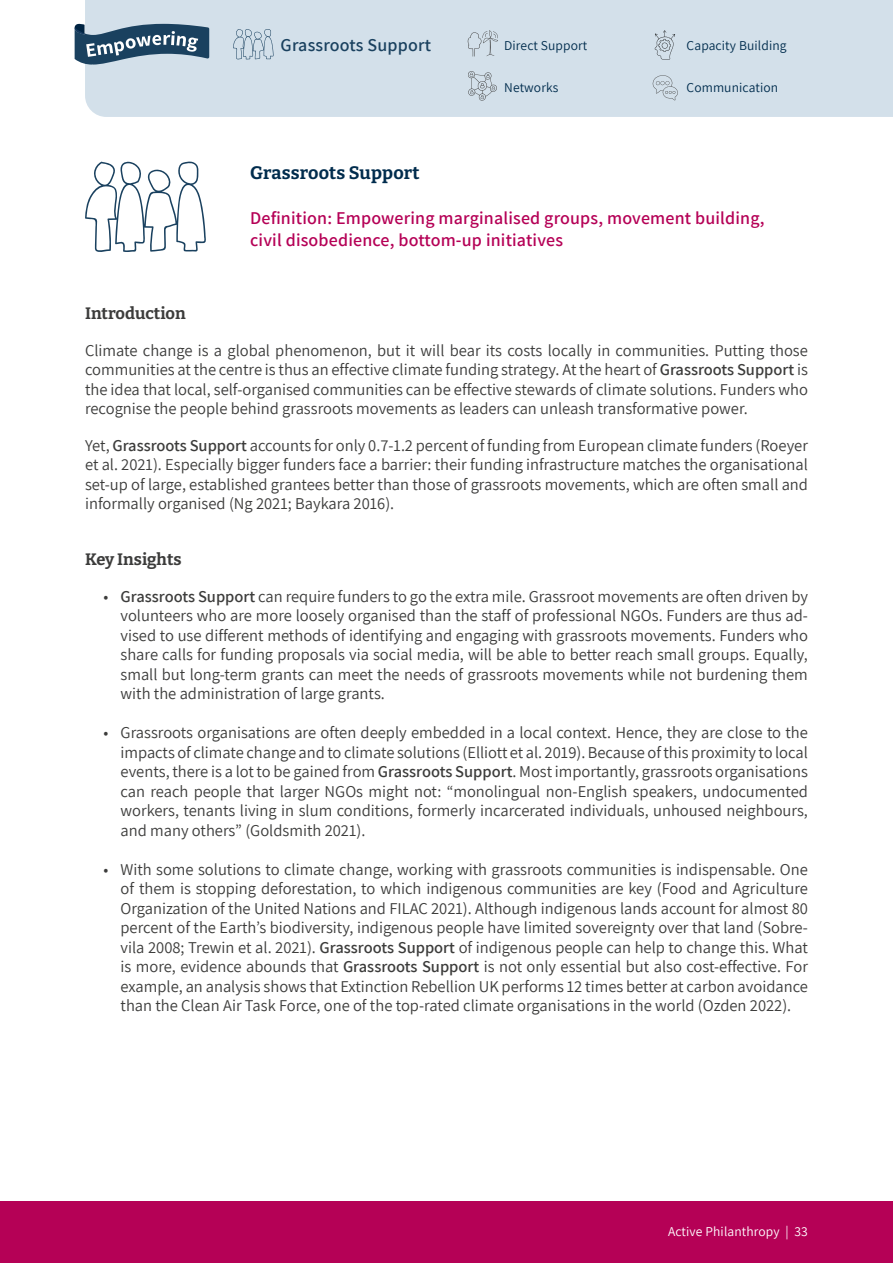
<style>
.page{position:relative;width:893px;height:1263px;background:#fff}
.page>*{position:absolute;margin:0;border:0;box-sizing:border-box;transform-origin:0 0}
.Title_2{font:600 18px/22.5px "Assistant";letter-spacing:.01em;color:#b50156}
.t1{font:600 18px "Assistant";letter-spacing:.01em;color:#1a415f}
.Title_2-2{font:100 18px "Bitter";letter-spacing:.01em;color:#002c4d}
.Body_Copy{font:16.5px/19.5px "Assistant";color:#3c3c3b;text-align:justify}
.Body_Head{font:100 16.5px "Bitter";color:#3c3c3b}
.t2{font:13.5px "Assistant";letter-spacing:.01em;color:#002c4d}
.t3{font:13.5px "Assistant";letter-spacing:.01em;color:#fff}
.s1{font-weight:600}
</style>
<div class="page">
<div style="left:0;top:1202px;width:893px;height:61px;background:#b50156"></div>
<div style="left:85px;top:0;width:808px;height:117px;background:#d3e0ea"></div>
<svg style="left:74px;top:22px;width:135px;height:43px;background:#688398"></svg>
<svg style="left:233px;top:29px;width:41px;height:31px"></svg>
<svg style="left:468px;top:71px;width:29px;height:30px"></svg>
<svg style="left:652px;top:74px;width:26px;height:27px"></svg>
<svg style="left:468px;top:30px;width:30px;height:27px"></svg>
<svg style="left:655px;top:30px;width:20px;height:30px"></svg>
<svg style="left:85px;top:161px;width:121px;height:91px"></svg>
<p class="t1" style="left:281px;top:33px;width:152px">Grassroots Support</p>
<p class="t2" style="left:504px;top:37px;width:85px">Direct Support</p>
<p class="t2" style="left:504px;top:78px;width:56px">Networks</p>
<p class="t2" style="left:687px;top:36px;width:102px">Capacity Building</p>
<p class="t2" style="left:686px;top:78px;width:93px">Communication</p>
<p class="Title_2-2" style="left:250px;top:161px;width:171px">Grassroots Support</p>
<p class="Title_2" style="left:250px;top:206px;width:516px">Definition: Empowering marginalised groups, movement building, civil disobedience, bottom-up initiatives</p>
<p class="Body_Head" style="left:85px;top:303px;width:102px">Introduction</p>
<p class="Body_Copy" style="left:85px;top:340px;width:724px">Climate change is a global phenomenon, but it will bear its costs locally in communities. Putting those communities at the centre is thus an effective climate funding strategy. At the heart of <span class="s1">Grassroots Support</span> is the idea that local, self-organised communities can be effective stewards of climate solutions. Funders who recognise the people behind grassroots movements as leaders can unleash transformative power.</p>
<p class="Body_Copy" style="left:85px;top:435px;width:724px">Yet, <span class="s1">Grassroots Support</span> accounts for only 0.7-1.2 percent of funding from European climate funders (Roeyer et al. 2021). Especially bigger funders face a barrier: their funding infrastructure matches the organisational set-up of large, established grantees better than those of grassroots movements, which are often small and informally organised (Ng 2021; Baykara 2016).</p>
<p class="Body_Head" style="left:85px;top:549px;width:98px">Key Insights</p>
<p class="Body_Copy" style="left:121px;top:586px;width:689px;text-indent:-17px">• <span class="s1">Grassroots Support</span> can require funders to go the extra mile. Grassroot movements are often driven by volunteers who are more loosely organised than the staff of professional NGOs. Funders are thus ad&shy;vised to use different methods of identifying and engaging with grassroots movements. Funders who share calls for funding proposals via social media, will be able to better reach small groups. Equally, small but long-term grants can meet the needs of grassroots movements while not burdening them with the administration of large grants.</p>
<p class="Body_Copy" style="left:121px;top:722px;width:689px;text-indent:-17px">• Grassroots organisations are often deeply embedded in a local context. Hence, they are close to the impacts of climate change and to climate solutions (Elliott et al. 2019). Because of this proximity to local events, there is a lot to be gained from <span class="s1">Grassroots Support</span>. Most importantly, grassroots organisations can reach people that larger NGOs might not: “monolingual non-English speakers, undocumented workers, tenants living in slum conditions, formerly incarcerated individuals, unhoused neighbours, and many others” (Goldsmith 2021).</p>
<p class="Body_Copy" style="left:121px;top:859px;width:689px;text-indent:-17px">• With some solutions to climate change, working with grassroots communities is indispensable. One of them is stopping deforestation, to which indigenous communities are key (Food and Agriculture Organization of the United Nations and FILAC 2021). Although indigenous lands account for almost 80 percent of the Earth’s biodiversity, indigenous people have limited sovereignty over that land (Sobre&shy;vila 2008; Trewin et al. 2021). <span class="s1">Grassroots Support</span> of indigenous people can help to change this. What is more, evidence abounds that <span class="s1">Grassroots Support</span> is not only essential but also cost-effective. For example, an analysis shows that Extinction Rebellion UK performs 12 times better at carbon avoidance than the Clean Air Task Force, one of the top-rated climate organisations in the world (Ozden 2022).</p>
<p class="t3" style="left:668px;top:1222px;width:141px">Active Philanthropy | 33</p>
</div>
